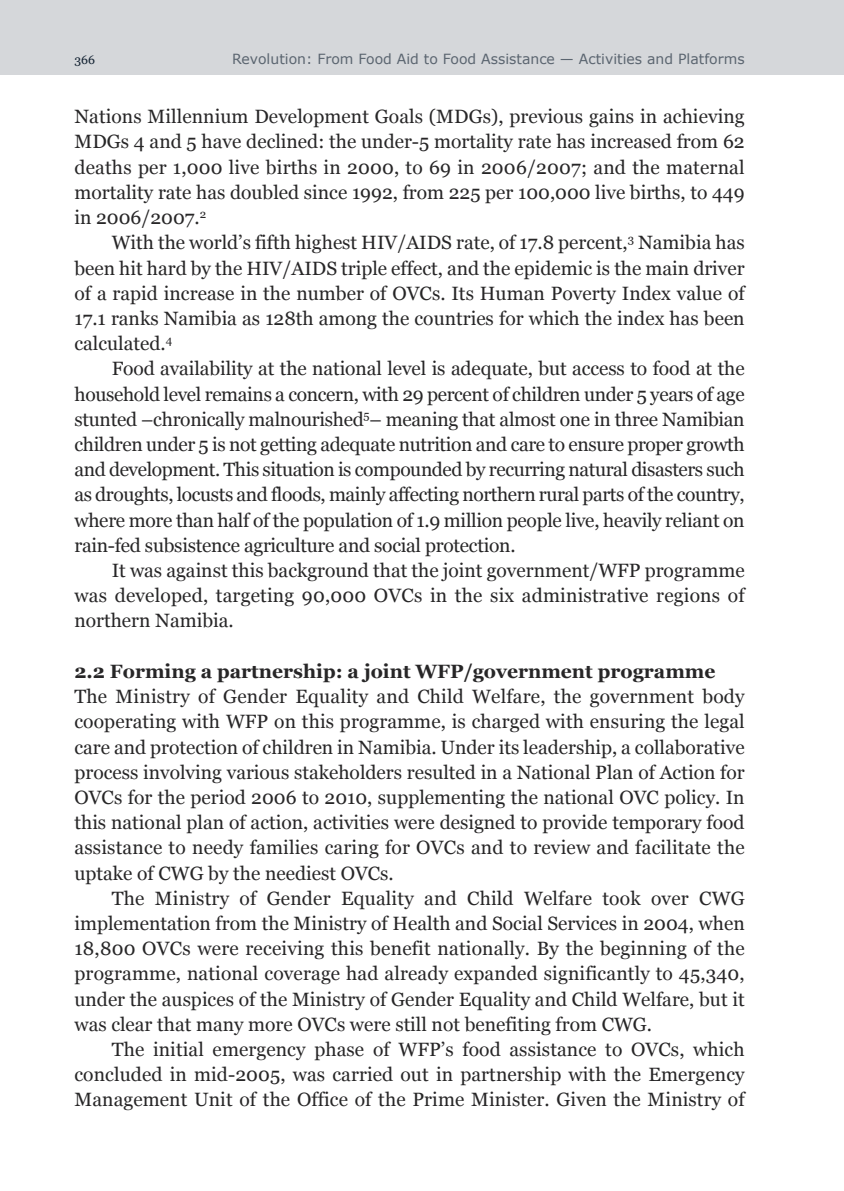
<style>
.page{position:relative;width:844px;height:1191px;background:#fff}
.page>*{position:absolute;margin:0;border:0;box-sizing:border-box;transform-origin:0 0}
.t1{font:19.25px/25.2px "Georgia";color:#272627;text-align:justify}
.t2{font:700 19.25px "Georgia";color:#272627}
.t3{font:14px "Verdana";color:#5b6570}
.t4{font:12.25px "Georgia";color:#142333}
</style>
<div class="page">
<div style="left:0;top:0;width:843px;height:74px;background:#d5d7da"></div>
<p class="t4" style="left:74px;top:53px;width:22px">366</p>
<p class="t3" style="left:232px;top:49px;width:514px">Revolution: From Food Aid to Food Assistance — Activities and Platforms</p>
<p class="t1" style="left:74px;top:104px;width:671px">Nations Millennium Development Goals (MDGs), previous gains in achieving MDGs 4 and 5 have declined: the under-5 mortality rate has increased from 62 deaths per 1,000 live births in 2000, to 69 in 2006/2007; and the maternal mortality rate has doubled since 1992, from 225 per 100,000 live births, to 449 in 2006/2007.<sup>2</sup></p>
<p class="t1" style="left:74px;top:230px;width:671px;text-indent:37px">With the world’s fifth highest HIV/AIDS rate, of 17.8 percent,<sup>3</sup> Namibia has been hit hard by the HIV/AIDS triple effect, and the epidemic is the main driver of a rapid increase in the number of OVCs. Its Human Poverty Index value of 17.1 ranks Namibia as 128th among the countries for which the index has been calculated.<sup>4</sup></p>
<p class="t1" style="left:74px;top:356px;width:671px;text-indent:37px">Food availability at the national level is adequate, but access to food at the household level remains a concern, with 29 percent of children under 5 years of age stunted –chronically malnourished<sup>5</sup>– meaning that almost one in three Namibian children under 5 is not getting adequate nutrition and care to ensure proper growth and development. This situation is compounded by recurring natural disasters such as droughts, locusts and floods, mainly affecting northern rural parts of the country, where more than half of the population of 1.9 million people live, heavily reliant on rain-fed subsistence agriculture and social protection.</p>
<p class="t1" style="left:74px;top:558px;width:671px;text-indent:37px">It was against this background that the joint government/WFP programme was developed, targeting 90,000 OVCs in the six administrative regions of northern Namibia.</p>
<p class="t2" style="left:74px;top:660px;width:642px">2.2 Forming a partnership: a joint WFP/government programme</p>
<p class="t1" style="left:74px;top:684px;width:671px">The Ministry of Gender Equality and Child Welfare, the government body cooperating with WFP on this programme, is charged with ensuring the legal care and protection of children in Namibia. Under its leadership, a collaborative process involving various stakeholders resulted in a National Plan of Action for OVCs for the period 2006 to 2010, supplementing the national OVC policy. In this national plan of action, activities were designed to provide temporary food assistance to needy families caring for OVCs and to review and facilitate the uptake of CWG by the neediest OVCs.</p>
<p class="t1" style="left:74px;top:885px;width:671px;text-indent:37px">The Ministry of Gender Equality and Child Welfare took over CWG implementation from the Ministry of Health and Social Services in 2004, when 18,800 OVCs were receiving this benefit nationally. By the beginning of the programme, national coverage had already expanded significantly to 45,340, under the auspices of the Ministry of Gender Equality and Child Welfare, but it was clear that many more OVCs were still not benefiting from CWG.</p>
<p class="t1" style="left:74px;top:1036px;width:671px;text-indent:37px">The initial emergency phase of WFP’s food assistance to OVCs, which concluded in mid-2005, was carried out in partnership with the Emergency Management Unit of the Office of the Prime Minister. Given the Ministry of</p>
</div>
